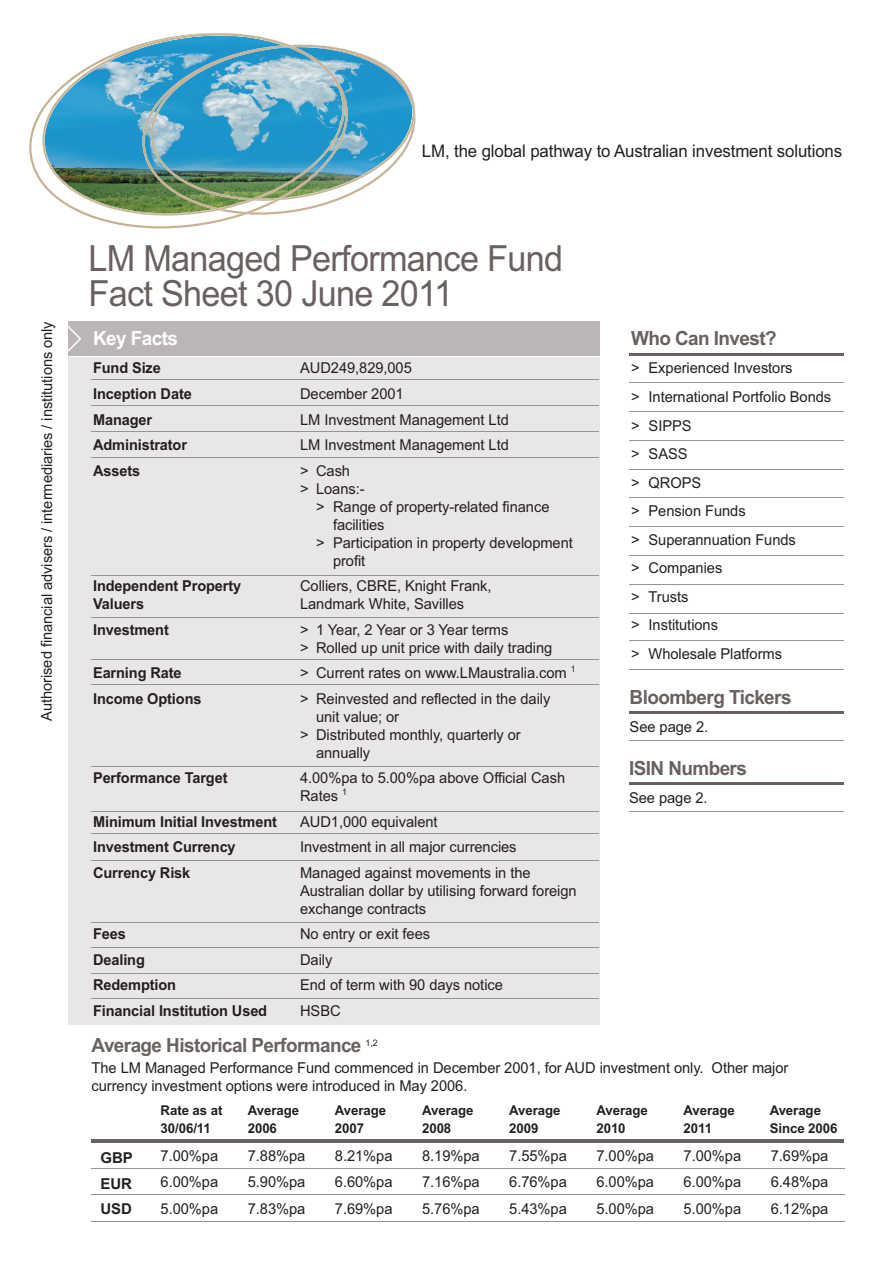
<style>
.page{position:relative;width:894px;height:1265px;background:#fff}
.page>*{position:absolute;margin:0;border:0;box-sizing:border-box;transform-origin:0 0}
.t1{font:36px/34.5px "Arial";letter-spacing:-.02em;color:#696160;scale:.95 1}
.t2{font:700 19.5px "Arial";letter-spacing:-.03em;color:#696160}
.t3{font:700 19.5px "Arial";letter-spacing:-.03em;color:#fff}
.t4{font:17.4px "Arial";letter-spacing:-.01em;color:#231f20}
.t5{font:15px/28.5px "Arial";letter-spacing:-.005em;color:#231f20}
.t6{font:700 15px/25.5px "Arial";letter-spacing:-.01em;color:#231f20}
.t7{font:700 13.5px/18px "Arial";letter-spacing:-.005em;color:#231f20}
</style>
<div class="page">
<div style="left:68px;top:357px;width:532px;height:667px;background:#e8e7e6"></div>
<hr style="left:630px;top:353px;width:214px;height:2px;background:#696160">
<div style="left:68px;top:321px;width:532px;height:35px;background:#bbb5b7"></div>
<hr style="left:92px;top:379px;width:507px;height:1px;background:#939598">
<hr style="left:92px;top:405px;width:507px;height:1px;background:#939598">
<hr style="left:92px;top:431px;width:507px;height:1px;background:#939598">
<hr style="left:92px;top:457px;width:507px;height:1px;background:#939598">
<hr style="left:92px;top:574px;width:507px;height:1px;background:#939598">
<hr style="left:92px;top:617px;width:507px;height:1px;background:#939598">
<hr style="left:92px;top:659px;width:507px;height:1px;background:#939598">
<hr style="left:92px;top:765px;width:507px;height:1px;background:#939598">
<hr style="left:92px;top:810px;width:507px;height:1px;background:#939598">
<hr style="left:92px;top:833px;width:507px;height:1px;background:#939598">
<hr style="left:92px;top:860px;width:507px;height:1px;background:#939598">
<hr style="left:92px;top:921px;width:507px;height:1px;background:#939598">
<hr style="left:92px;top:947px;width:507px;height:1px;background:#939598">
<hr style="left:92px;top:972px;width:507px;height:1px;background:#939598">
<hr style="left:92px;top:998px;width:507px;height:1px;background:#939598">
<hr style="left:630px;top:382px;width:214px;height:1px;background:#939598">
<hr style="left:630px;top:411px;width:214px;height:1px;background:#939598">
<hr style="left:630px;top:555px;width:214px;height:1px;background:#939598">
<hr style="left:630px;top:584px;width:214px;height:1px;background:#939598">
<hr style="left:630px;top:640px;width:214px;height:1px;background:#939598">
<hr style="left:630px;top:612px;width:214px;height:1px;background:#939598">
<svg style="left:68px;top:325px;width:13px;height:27px"></svg>
<svg style="left:295px;top:47px;width:121px;height:149px"></svg>
<svg style="left:29px;top:107px;width:215px;height:121px"></svg>
<img style="left:295px;top:44px;width:43px;height:37px">
<img style="left:297px;top:81px;width:51px;height:131px">
<svg style="left:43px;top:33px;width:252px;height:182px;background:#71acbb"></svg>
<hr style="left:630px;top:668px;width:214px;height:1px;background:#939598">
<hr style="left:630px;top:440px;width:214px;height:1px;background:#939598">
<hr style="left:630px;top:469px;width:214px;height:1px;background:#939598">
<hr style="left:630px;top:526px;width:214px;height:1px;background:#939598">
<hr style="left:630px;top:497px;width:214px;height:1px;background:#939598">
<hr style="left:92px;top:684px;width:507px;height:1px;background:#939598">
<hr style="left:92px;top:1139px;width:752px;height:3px;background:#696160">
<hr style="left:92px;top:1168px;width:753px;height:1px;background:#939598">
<hr style="left:92px;top:1193px;width:753px;height:1px;background:#939598">
<hr style="left:92px;top:1221px;width:753px;height:1px;background:#939598">
<hr style="left:630px;top:711px;width:214px;height:2px;background:#696160">
<hr style="left:630px;top:740px;width:214px;height:1px;background:#939598">
<hr style="left:629px;top:782px;width:214px;height:2px;background:#696160">
<hr style="left:629px;top:811px;width:215px;height:1px;background:#939598">
<p class="t5" style="left:33px;top:721px;width:401px;rotate:-90deg">Authorised financial advisers / intermediaries / institutions only</p>
<p class="t4" style="left:422px;top:140px;width:422px">LM, the global pathway to Australian investment solutions</p>
<h1 class="t1" style="left:89px;top:242px;width:501px">LM Managed Performance Fund<br>Fact Sheet 30 June 2011</h1>
<h2 class="t3" style="left:93px;top:325px;width:86px">Key Facts</h2>
<p class="t6" style="left:93px;top:356px;width:69px">Fund Size</p>
<p class="t5" style="left:300px;top:354px;width:113px">AUD249,829,005</p>
<p class="t6" style="left:93px;top:381px;width:100px">Inception Date</p>
<p class="t5" style="left:300px;top:379px;width:105px">December 2001</p>
<p class="t6" style="left:93px;top:407px;width:61px">Manager</p>
<p class="t5" style="left:300px;top:405px;width:210px">LM Investment Management Ltd</p>
<p class="t6" style="left:93px;top:432px;width:95px">Administrator</p>
<p class="t5" style="left:300px;top:430px;width:210px">LM Investment Management Ltd</p>
<p class="t6" style="left:93px;top:458px;width:49px">Assets</p>
<p class="t5" style="left:300px;top:456px;width:52px">&gt; Cash</p>
<p class="t5" style="left:300px;top:474px;width:66px">&gt; Loans:-</p>
<p class="t5" style="left:316px;top:492px;width:235px">&gt; Range of property-related finance</p>
<p class="t5" style="left:333px;top:510px;width:53px">facilities</p>
<p class="t5" style="left:316px;top:528px;width:258px">&gt; Participation in property development</p>
<p class="t5" style="left:333px;top:546px;width:34px">profit</p>
<p class="t6" style="left:93px;top:573px;width:150px">Independent Property</p>
<p class="t5" style="left:300px;top:571px;width:193px">Colliers, CBRE, Knight Frank,</p>
<p class="t6" style="left:93px;top:591px;width:53px">Valuers</p>
<p class="t5" style="left:300px;top:589px;width:166px">Landmark White, Savilles</p>
<p class="t6" style="left:93px;top:617px;width:77px">Investment</p>
<p class="t5" style="left:300px;top:620px;width:254px;line-height:18px">&gt; 1 Year, 2 Year or 3 Year terms<br>&gt; Rolled up unit price with daily trading</p>
<p class="t6" style="left:93px;top:660px;width:90px">Earning Rate</p>
<p class="t5" style="left:300px;top:658px;width:277px">&gt; Current rates on www.LMaustralia.com <sup>1</sup></p>
<p class="t6" style="left:93px;top:686px;width:110px">Income Options</p>
<p class="t5" style="left:300px;top:684px;width:252px">&gt; Reinvested and reflected in the daily</p>
<p class="t5" style="left:316px;top:702px;width:85px">unit value; or</p>
<p class="t5" style="left:300px;top:720px;width:222px">&gt; Distributed monthly, quarterly or</p>
<p class="t5" style="left:316px;top:738px;width:56px">annually</p>
<p class="t6" style="left:93px;top:765px;width:136px">Performance Target</p>
<p class="t5" style="left:300px;top:769px;width:267px;line-height:18px">4.00%pa to 5.00%pa above Official Cash<br>Rates <sup>1</sup></p>
<p class="t6" style="left:93px;top:809px;width:185px">Minimum Initial Investment</p>
<p class="t5" style="left:300px;top:807px;width:139px">AUD1,000 equivalent</p>
<p class="t6" style="left:93px;top:834px;width:144px">Investment Currency</p>
<p class="t5" style="left:300px;top:832px;width:218px">Investment in all major currencies</p>
<p class="t6" style="left:93px;top:860px;width:99px">Currency Risk</p>
<p class="t5" style="left:300px;top:863px;width:278px;line-height:18px">Managed against movements in the<br>Australian dollar by utilising forward foreign exchange contracts</p>
<p class="t6" style="left:93px;top:921px;width:34px">Fees</p>
<p class="t5" style="left:300px;top:919px;width:132px">No entry or exit fees</p>
<p class="t6" style="left:93px;top:947px;width:53px">Dealing</p>
<p class="t5" style="left:300px;top:945px;width:34px">Daily</p>
<p class="t6" style="left:93px;top:972px;width:85px">Redemption</p>
<p class="t5" style="left:300px;top:970px;width:204px">End of term with 90 days notice</p>
<p class="t6" style="left:93px;top:998px;width:176px">Financial Institution Used</p>
<p class="t5" style="left:300px;top:996px;width:42px">HSBC</p>
<h2 class="t2" style="left:631px;top:325px;width:147px">Who Can Invest?</h2>
<p class="t5" style="left:631px;top:354px;width:202px">&gt; Experienced Investors<br>&gt; International Portfolio Bonds &gt; SIPPS<br>&gt; SASS<br>&gt; QROPS<br>&gt; Pension Funds<br>&gt; Superannuation Funds<br>&gt; Companies<br>&gt; Trusts<br>&gt; Institutions<br>&gt; Wholesale Platforms</p>
<h2 class="t2" style="left:630px;top:683px;width:163px">Bloomberg Tickers</h2>
<p class="t5" style="left:630px;top:712px;width:80px">See page 2.</p>
<h2 class="t2" style="left:629px;top:754px;width:119px">ISIN Numbers</h2>
<p class="t5" style="left:629px;top:783px;width:80px">See page 2.</p>
<h2 class="t2" style="left:92px;top:1032px;width:288px">Average Historical Performance <sup>1,2</sup></h2>
<p class="t5" style="left:92px;top:1058px;width:698px;line-height:18px">The LM Managed Performance Fund commenced in December 2001, for AUD investment only. Other major currency investment options were introduced in May 2006.</p>
<p class="t7" style="left:161px;top:1101px;width:63px">Rate as at<br>30/06/11</p>
<p class="t7" style="left:248px;top:1101px;width:53px">Average<br>2006</p>
<p class="t7" style="left:335px;top:1101px;width:53px">Average<br>2007</p>
<p class="t7" style="left:422px;top:1101px;width:53px">Average<br>2008</p>
<p class="t7" style="left:509px;top:1101px;width:53px">Average<br>2009</p>
<p class="t7" style="left:596px;top:1101px;width:53px">Average<br>2010</p>
<p class="t7" style="left:684px;top:1101px;width:53px">Average<br>2011</p>
<p class="t7" style="left:770px;top:1101px;width:69px">Average<br>Since 2006</p>
<p class="t6" style="left:100px;top:1145px;width:34px">GBP</p>
<p class="t5" style="left:161px;top:1141px;width:59px">7.00%pa</p>
<p class="t5" style="left:248px;top:1141px;width:59px">7.88%pa</p>
<p class="t5" style="left:335px;top:1141px;width:59px">8.21%pa</p>
<p class="t5" style="left:422px;top:1141px;width:59px">8.19%pa</p>
<p class="t5" style="left:509px;top:1141px;width:59px">7.55%pa</p>
<p class="t5" style="left:596px;top:1141px;width:59px">7.00%pa</p>
<p class="t5" style="left:684px;top:1141px;width:59px">7.00%pa</p>
<p class="t5" style="left:771px;top:1141px;width:59px">7.69%pa</p>
<p class="t6" style="left:100px;top:1171px;width:33px">EUR<br>USD</p>
<p class="t5" style="left:161px;top:1167px;width:59px">6.00%pa</p>
<p class="t5" style="left:248px;top:1167px;width:59px">5.90%pa</p>
<p class="t5" style="left:335px;top:1167px;width:59px">6.60%pa</p>
<p class="t5" style="left:422px;top:1167px;width:59px">7.16%pa</p>
<p class="t5" style="left:509px;top:1167px;width:59px">6.76%pa</p>
<p class="t5" style="left:596px;top:1167px;width:59px">6.00%pa</p>
<p class="t5" style="left:684px;top:1167px;width:59px">6.00%pa</p>
<p class="t5" style="left:771px;top:1167px;width:59px">6.48%pa</p>
<p class="t5" style="left:161px;top:1194px;width:59px">5.00%pa</p>
<p class="t5" style="left:248px;top:1194px;width:59px">7.83%pa</p>
<p class="t5" style="left:335px;top:1194px;width:59px">7.69%pa</p>
<p class="t5" style="left:422px;top:1194px;width:59px">5.76%pa</p>
<p class="t5" style="left:509px;top:1194px;width:59px">5.43%pa</p>
<p class="t5" style="left:596px;top:1194px;width:59px">5.00%pa</p>
<p class="t5" style="left:684px;top:1194px;width:59px">5.00%pa</p>
<p class="t5" style="left:771px;top:1194px;width:59px">6.12%pa</p>
</div>
